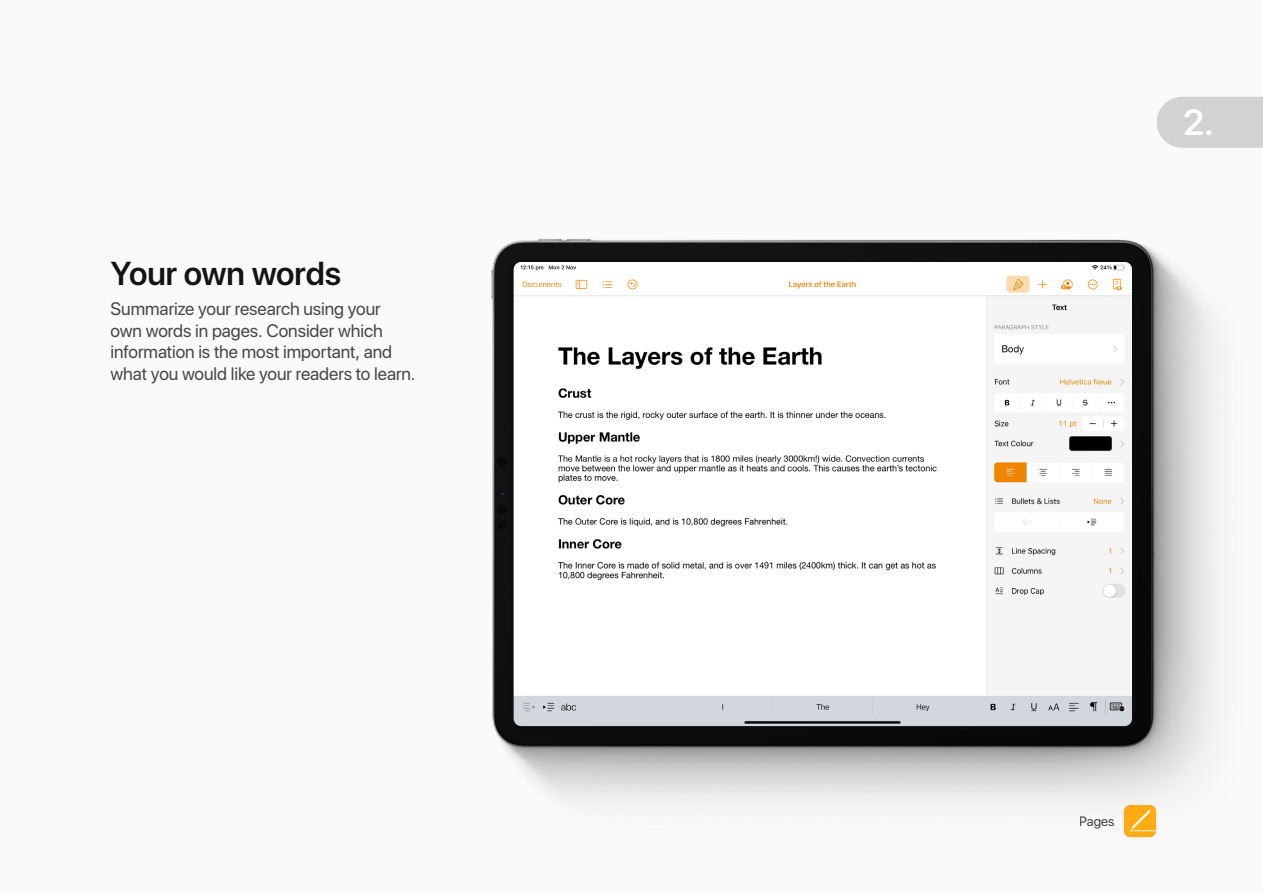
<style>
.page{position:relative;width:1263px;height:893px;background:#fafafa}
.page>*{position:absolute;margin:0;border:0;box-sizing:border-box;transform-origin:0 0}
.Page_numbers{font:600 36px "SF Pro Display";color:#fff}
.H3_-_22pt{font:600 33px "SF Pro Display";letter-spacing:-.005em;color:#151314}
.Basic_Body{font:18px/21.6px "SF Pro Display";letter-spacing:-.005em;color:#484646}
.t1{font:13.5px "SF Pro Display";color:#101010}
</style>
<div class="page">
<img style="left:491px;top:239px;width:723px;height:563px">
<div style="left:1157px;top:97px;width:106px;height:51px;background:#d1d2d4"></div>
<div style="left:1120px;top:802px;width:39px;height:39px;background:#231f20;opacity:.15"></div>
<img style="left:1125px;top:806px;width:30px;height:30px">
<p class="H3_-_22pt" style="left:111px;top:250px;width:232px">Your own words</p>
<p class="Basic_Body" style="left:111px;top:298px;width:306px">Summarize your research using your own words in pages. Consider which information is the most important, and what you would like your readers to learn.</p>
<p class="Page_numbers" style="left:1183px;top:97px;width:32px">2.</p>
<p class="t1" style="left:1080px;top:810px;width:36px">Pages</p>
</div>
